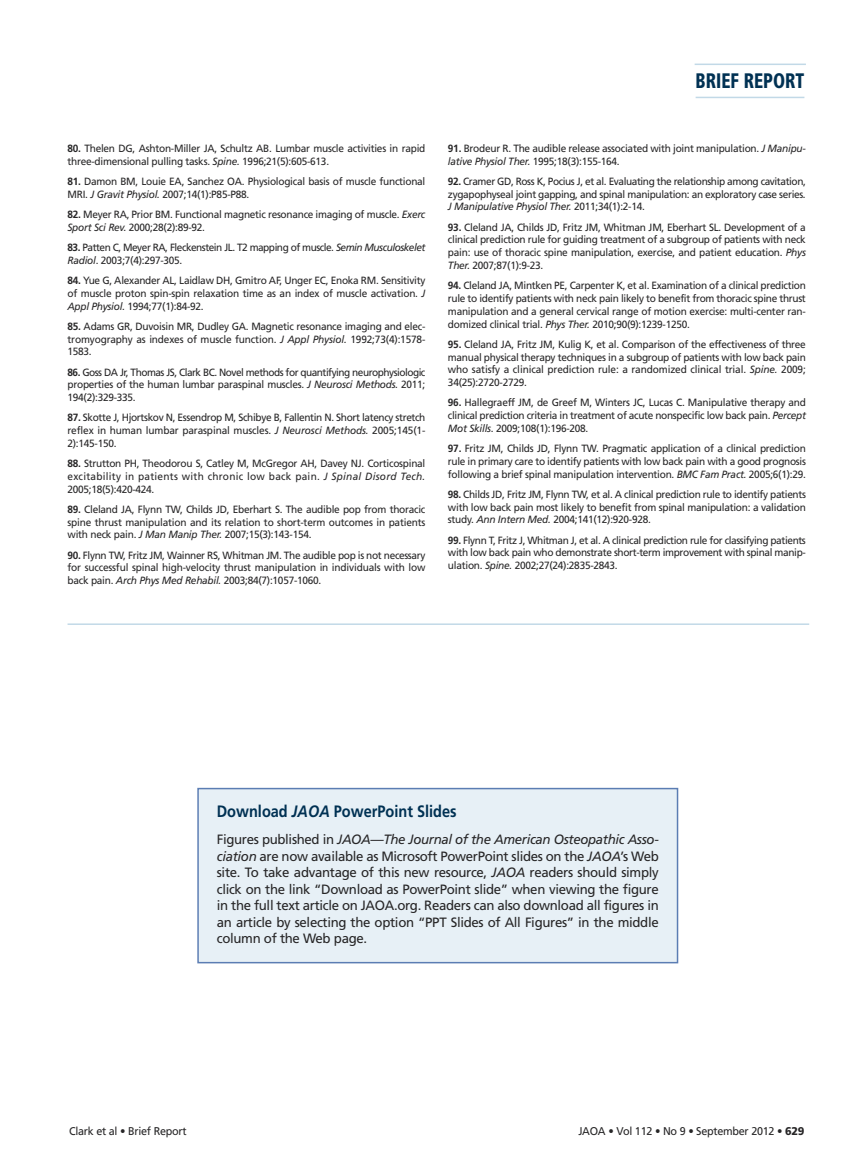
<style>
.page{position:relative;width:851px;height:1175px;background:#fff}
.page>*{position:absolute;margin:0;border:0;box-sizing:border-box;transform-origin:0 0}
.t1{font:900 condensed 21px "Frutiger";color:#003153;scale:.84 1}
.t2{font:700 16.5px "Frutiger LT Std";color:#003153;scale:.88 1}
.t3{font:13.5px/16.5px "Frutiger LT Std";letter-spacing:-.025em;color:#272627;text-align:justify}
.t4{font:11.25px "Frutiger LT Std";letter-spacing:-.025em;color:#272627;scale:.96 1}
.t5{font:10.5px/12.8px "Frutiger LT Std";letter-spacing:-.025em;color:#272627;text-align:justify;scale:.96 1}
.t6{font:10.5px/12.8px "Frutiger LT Std";letter-spacing:-.05em;color:#272627;scale:.96 1}
.s1{font-family:"Frutiger";font-weight:700}
.s2{font-style:italic}
.s3{font-family:"Frutiger";font-weight:900}
</style>
<div class="page">
<hr style="left:695px;top:97px;width:109px;height:1px;background:#c2d9e7">
<hr style="left:694px;top:64px;width:111px;height:1px;background:#c2d9e7">
<hr style="left:68px;top:623px;width:741px;height:2px;background:#c2d9e7">
<div style="left:199px;top:789px;width:477px;height:173px;background:#e7f0f6"></div>
<div style="left:197px;top:788px;width:481px;height:175px;border:2px solid #5b7db3"></div>
<h1 class="t1" style="left:695px;top:72px;width:131px">BRIEF REPORT</h1>
<p class="t5" style="left:67px;top:143px;width:374px"><span class="s1">80.</span> Thelen DG, Ashton-Miller JA, Schultz AB. Lumbar muscle activities in rapid three-dimensional pulling tasks. <span class="s2">Spine.</span> 1996;21(5):605-613.</p>
<p class="t5" style="left:67px;top:176px;width:374px"><span class="s1">81.</span> Damon BM, Louie EA, Sanchez OA. Physiological basis of muscle functional<br>MRI. <span class="s2">J Gravit Physiol.</span> 2007;14(1):P85-P88.</p>
<p class="t5" style="left:67px;top:209px;width:374px"><span class="s1">82.</span> Meyer RA, Prior BM. Functional magnetic resonance imaging of muscle. <span class="s2">Exerc<br>Sport Sci Rev.</span> 2000;28(2):89-92.</p>
<p class="t6" style="left:67px;top:242px;width:374px"><span class="s1">83.</span> Patten C, Meyer RA, Fleckenstein JL. T2 mapping of muscle. <span class="s2">Semin Musculoskelet<br>Radiol</span>. 2003;7(4):297-305.</p>
<p class="t5" style="left:67px;top:275px;width:374px"><span class="s1">84.</span> Yue G, Alexander AL, Laidlaw DH, Gmitro AF, Unger EC, Enoka RM. Sensitivity of muscle proton spin-spin relaxation time as an index of muscle activation. <span class="s2">J Appl Physiol.</span> 1994;77(1):84-92.</p>
<p class="t5" style="left:67px;top:320px;width:374px"><span class="s1">85.</span> Adams GR, Duvoisin MR, Dudley GA. Magnetic resonance imaging and elec&shy;tromyography as indexes of muscle function. <span class="s2">J Appl Physiol.</span> 1992;73(4):1578- 1583.</p>
<p class="t5" style="left:67px;top:366px;width:374px"><span class="s1">86.</span> Goss DA Jr, Thomas JS, Clark BC. Novel methods for quantifying neurophysiologic properties of the human lumbar paraspinal muscles. <span class="s2">J Neurosci Methods.</span> 2011; 194(2):329-335.</p>
<p class="t5" style="left:67px;top:412px;width:374px"><span class="s1">87.</span> Skotte J, Hjortskov N, Essendrop M, Schibye B, Fallentin N. Short latency stretch reflex in human lumbar paraspinal muscles. <span class="s2">J Neurosci Methods.</span> 2005;145(1- 2):145-150.</p>
<p class="t5" style="left:67px;top:458px;width:374px"><span class="s1">88.</span> Strutton PH, Theodorou S, Catley M, McGregor AH, Davey NJ. Corticospinal excitability in patients with chronic low back pain. <span class="s2">J Spinal Disord Tech.<br></span>2005;18(5):420-424.</p>
<p class="t5" style="left:67px;top:503px;width:374px"><span class="s1">89.</span> Cleland JA, Flynn TW, Childs JD, Eberhart S. The audible pop from thoracic spine thrust manipulation and its relation to short-term outcomes in patients with neck pain. <span class="s2">J Man Manip Ther.</span> 2007;15(3):143-154.</p>
<p class="t5" style="left:67px;top:549px;width:374px"><span class="s1">90.</span> Flynn TW, Fritz JM, Wainner RS, Whitman JM. The audible pop is not necessary for successful spinal high-velocity thrust manipulation in individuals with low back pain. <span class="s2">Arch Phys Med Rehabil.</span> 2003;84(7):1057-1060.</p>
<p class="t5" style="left:448px;top:143px;width:374px"><span class="s1">91.</span> Brodeur R. The audible release associated with joint manipulation. <span class="s2">J Manipu&shy;lative Physiol Ther.</span> 1995;18(3):155-164.</p>
<p class="t5" style="left:448px;top:176px;width:374px"><span class="s1">92.</span> Cramer GD, Ross K, Pocius J, et al. Evaluating the relationship among cavitation, zygapophyseal joint gapping, and spinal manipulation: an exploratory case series<span class="s2">.<br>J Manipulative Physiol Ther.</span> 2011;34(1):2-14.</p>
<p class="t5" style="left:448px;top:221px;width:374px"><span class="s1">93.</span> Cleland JA, Childs JD, Fritz JM, Whitman JM, Eberhart SL. Development of a clinical prediction rule for guiding treatment of a subgroup of patients with neck pain: use of thoracic spine manipulation, exercise, and patient education. <span class="s2">Phys Ther.</span> 2007;87(1):9-23.</p>
<p class="t5" style="left:448px;top:280px;width:374px"><span class="s1">94.</span> Cleland JA, Mintken PE, Carpenter K, et al. Examination of a clinical prediction rule to identify patients with neck pain likely to benefit from thoracic spine thrust manipulation and a general cervical range of motion exercise: multi-center ran&shy;domized clinical trial. <span class="s2">Phys Ther.</span> 2010;90(9):1239-1250.</p>
<p class="t5" style="left:448px;top:338px;width:374px"><span class="s1">95.</span> Cleland JA, Fritz JM, Kulig K, et al. Comparison of the effectiveness of three manual physical therapy techniques in a subgroup of patients with low back pain who satisfy a clinical prediction rule: a randomized clinical trial. <span class="s2">Spine.</span> 2009; 34(25):2720-2729.</p>
<p class="t5" style="left:448px;top:397px;width:374px"><span class="s1">96.</span> Hallegraeff JM, de Greef M, Winters JC, Lucas C. Manipulative therapy and clinical prediction criteria in treatment of acute nonspecific low back pain. <span class="s2">Percept Mot Skills</span>. 2009;108(1):196-208.</p>
<p class="t5" style="left:448px;top:443px;width:374px"><span class="s1">97.</span> Fritz JM, Childs JD, Flynn TW. Pragmatic application of a clinical prediction rule in primary care to identify patients with low back pain with a good prognosis following a brief spinal manipulation intervention. <span class="s2">BMC Fam Pract.</span> 2005;6(1):29.</p>
<p class="t5" style="left:448px;top:488px;width:374px"><span class="s1">98.</span> Childs JD, Fritz JM, Flynn TW, et al. A clinical prediction rule to identify patients with low back pain most likely to benefit from spinal manipulation: a validation study. <span class="s2">Ann Intern Med.</span> 2004;141(12):920-928.</p>
<p class="t5" style="left:448px;top:534px;width:374px"><span class="s1">99.</span> Flynn T, Fritz J, Whitman J, et al. A clinical prediction rule for classifying patients with low back pain who demonstrate short-term improvement with spinal manip&shy;ulation. <span class="s2">Spine.</span> 2002;27(24):2835-2843.</p>
<h2 class="t2" style="left:217px;top:804px;width:274px">Download <span class="s2">JAOA</span> PowerPoint Slides</h2>
<p class="t3" style="left:217px;top:832px;width:443px">Figures published in <span class="s2">JAOA—The Journal of the American Osteopathic Asso&shy;ciation</span> are now available as Microsoft PowerPoint slides on the <span class="s2">JAOA</span>’s Web site. To take advantage of this new resource, <span class="s2">JAOA</span> readers should simply click on the link “Download as PowerPoint slide” when viewing the figure in the full text article on JAOA.org. Readers can also download all figures in an article by selecting the option “PPT Slides of All Figures” in the middle column of the Web page.</p>
<p class="t4" style="left:69px;top:1126px;width:124px">Clark et al • Brief Report</p>
<p class="t4" style="left:578px;top:1126px;width:237px">JAOA • Vol 112 • No 9 • September 2012 • <span class="s3">629</span></p>
</div>
